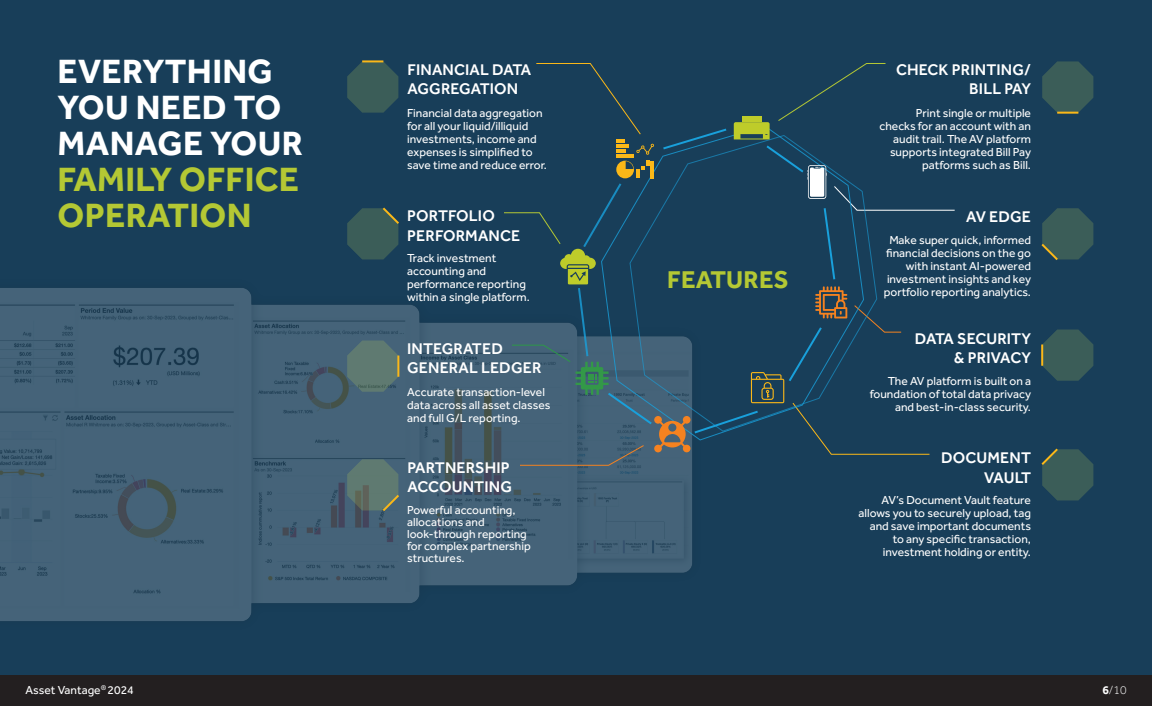
<style>
.page{position:relative;width:1152px;height:706px;background:#183e59}
.page>*{position:absolute;margin:0;border:0;box-sizing:border-box;transform-origin:0 0}
.t1{font:700 34.8px/36px "Effra";letter-spacing:.01em;color:#fff}
.t2{font:700 34.8px/36px "Effra";letter-spacing:.01em;color:#b4c834}
.t3{font:700 25.1px "Effra";letter-spacing:.01em;color:#b4c834}
.t4{font:500 16px/19.2px "Effra";letter-spacing:.01em;color:#fff}
.t5{font:12px/13px "Effra";color:#fff;text-align:right}
.t6{font:300 12px "Effra";color:#fff}
.s1{font-weight:700}
</style>
<div class="page">
<div style="left:0;top:675px;width:1152px;height:31px;background:#231f20"></div>
<img style="left:0;top:60px;width:1094px;height:561px">
<svg style="left:347px;top:61px;width:51px;height:52px"></svg>
<svg style="left:347px;top:340px;width:51px;height:52px;background:#597471"></svg>
<svg style="left:1042px;top:61px;width:51px;height:52px"></svg>
<svg style="left:1042px;top:329px;width:51px;height:52px"></svg>
<hr style="left:362px;top:60px;width:21px;height:2px;background:#fbb818">
<svg style="left:347px;top:205px;width:54px;height:54px"></svg>
<hr style="left:397px;top:355px;width:2px;height:22px;background:#fbb818">
<svg style="left:347px;top:459px;width:54px;height:54px;background:#5a726e"></svg>
<hr style="left:1057px;top:112px;width:21px;height:2px;background:#fbb818">
<svg style="left:1039px;top:208px;width:54px;height:54px"></svg>
<hr style="left:1041px;top:344px;width:2px;height:22px;background:#fbb818">
<svg style="left:1039px;top:446px;width:54px;height:54px"></svg>
<svg style="left:503px;top:62px;width:453px;height:404px"></svg>
<h1 class="t1" style="left:58px;top:53px;width:247px">EVERYTHING<br>YOU NEED TO<br>MANAGE YOUR</h1>
<h1 class="t2" style="left:58px;top:161px;width:243px">FAMILY OFFICE<br>OPERATION</h1>
<h3 class="t4" style="left:407px;top:60px;width:125px">FINANCIAL DATA<br>AGGREGATION</h3>
<p class="t5" style="left:407px;top:106px;width:141px;text-align:left">Financial data aggregation for all your liquid/illiquid investments, income and expenses is simplified to save time and reduce error.</p>
<h3 class="t4" style="left:407px;top:206px;width:115px">PORTFOLIO<br>PERFORMANCE</h3>
<p class="t5" style="left:407px;top:251px;width:124px;text-align:left">Track investment accounting and performance reporting within a single platform.</p>
<h3 class="t4" style="left:407px;top:339px;width:136px">INTEGRATED<br>GENERAL LEDGER</h3>
<p class="t5" style="left:407px;top:385px;width:145px;text-align:left">Accurate transaction-level data across all asset classes and full G/L reporting.</p>
<h3 class="t4" style="left:407px;top:458px;width:106px">PARTNERSHIP<br>ACCOUNTING</h3>
<p class="t5" style="left:407px;top:504px;width:125px;line-height:12px;text-align:left">Powerful accounting, allocations and look-through reporting for complex partnership structures.</p>
<h2 class="t3" style="left:667px;top:264px;width:123px">FEATURES</h2>
<h3 class="t4" style="left:896px;top:60px;width:136px;text-align:right">CHECK PRINTING/<br>BILL PAY</h3>
<p class="t5" style="left:880px;top:106px;width:153px">Print single or multiple checks for an account with an audit trail. The AV platform supports integrated Bill Pay patforms such as Bill.</p>
<h3 class="t4" style="left:966px;top:206px;width:66px">AV EDGE</h3>
<p class="t5" style="left:884px;top:233px;width:149px">Make super quick, informed financial decisions on the go with instant AI-powered investment insights and key portfolio reporting analytics.</p>
<h3 class="t4" style="left:915px;top:328px;width:118px;text-align:right">DATA SECURITY &amp; PRIVACY</h3>
<p class="t5" style="left:870px;top:374px;width:163px">The AV platform is built on a foundation of total data privacy and best-in-class security.</p>
<h3 class="t4" style="left:941px;top:448px;width:91px;text-align:right">DOCUMENT<br>VAULT</h3>
<p class="t5" style="left:859px;top:493px;width:174px">AV’s Document Vault feature allows you to securely upload, tag and save important documents to any specific transaction, investment holding or entity.</p>
<p class="t5" style="left:25px;top:683px;width:110px">Asset Vantage<sup>®</sup> 2024</p>
<p class="t6" style="left:1102px;top:683px;width:26px"><span class="s1">6</span>/10</p>
</div>
